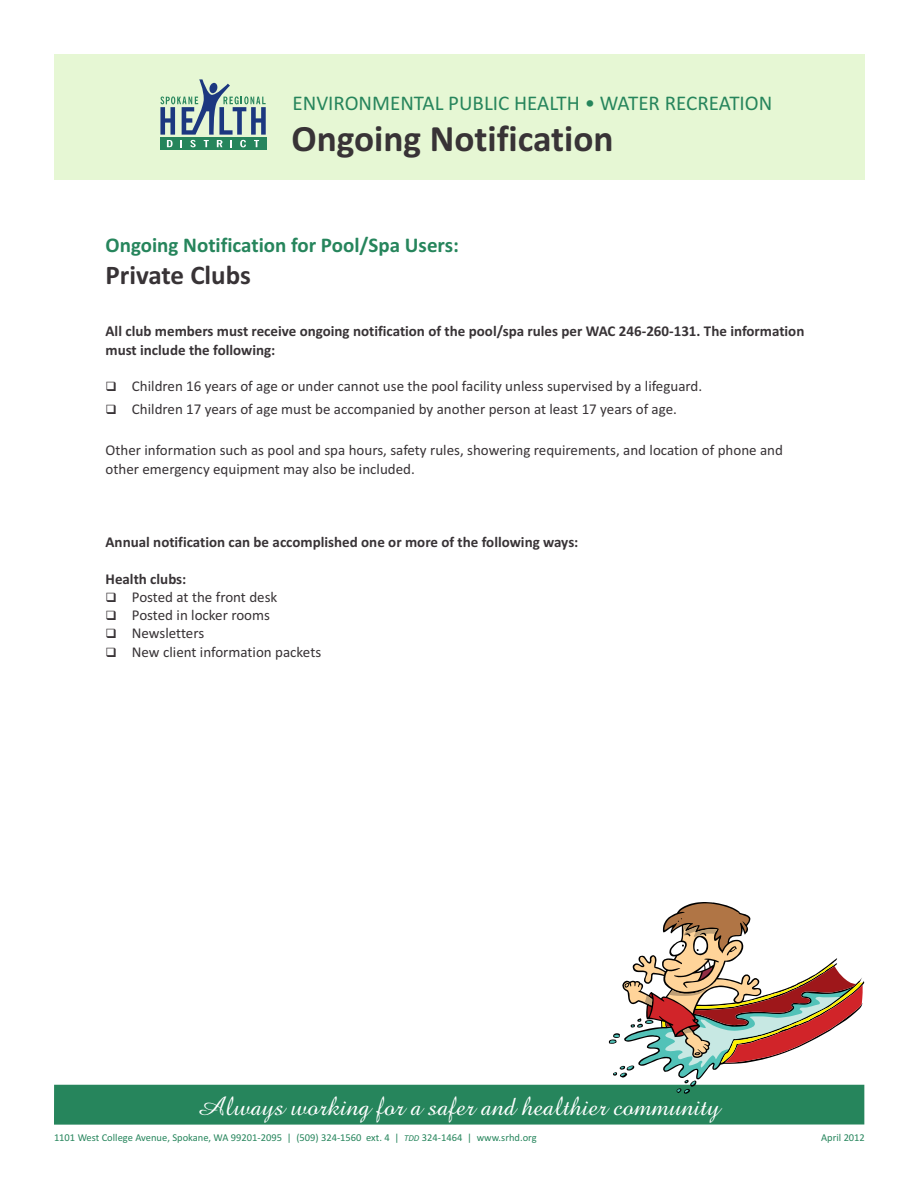
<style>
.page{position:relative;width:918px;height:1188px;background:#fff}
.page>*{position:absolute;margin:0;border:0;box-sizing:border-box;transform-origin:0 0}
.t1{font:700 37.35px "Calibri";color:#383336}
.t2{font:27px "Amazone BT";color:#fff}
.t3{font:700 27px "Calibri";color:#383336}
.t4{font:21px "Calibri";color:#26855c}
.t5{font:700 21px "Calibri";color:#26855c}
.t6{font:15px/18.3px "Calibri";color:#383336}
.t7{font:700 15px/18.3px "Calibri";color:#383336}
.t8{font:10.5px "Calibri";color:#26855c}
.s1{font-style:italic;font-size:9px}
</style>
<div class="page">
<div style="left:54px;top:54px;width:810px;height:126px;background:#e6f7d4"></div>
<div style="left:54px;top:1085px;width:810px;height:40px;background:#26855c"></div>
<div style="left:160px;top:138px;width:106px;height:12px;background:#26855c"></div>
<svg style="left:160px;top:79px;width:106px;height:68px"></svg>
<svg style="left:609px;top:902px;width:255px;height:192px"></svg>
<h3 class="t4" style="left:293px;top:94px;width:481px">ENVIRONMENTAL PUBLIC HEALTH • WATER RECREATION</h3>
<h1 class="t1" style="left:291px;top:123px;width:324px">Ongoing Notification</h1>
<h3 class="t5" style="left:106px;top:236px;width:355px">Ongoing Notification for Pool/Spa Users:</h3>
<h2 class="t3" style="left:106px;top:263px;width:147px">Private Clubs</h2>
<p class="t7" style="left:106px;top:323px;width:700px">All club members must receive ongoing notification of the pool/spa rules per WAC 246-260-131. The information must include the following:</p>
<p class="t6" style="left:106px;top:378px;width:598px">❑ Children 16 years of age or under cannot use the pool facility unless supervised by a lifeguard.</p>
<p class="t6" style="left:106px;top:401px;width:573px">❑ Children 17 years of age must be accompanied by another person at least 17 years of age.</p>
<p class="t6" style="left:106px;top:442px;width:679px">Other information such as pool and spa hours, safety rules, showering requirements, and location of phone and other emergency equipment may also be included.</p>
<p class="t7" style="left:106px;top:534px;width:474px">Annual notification can be accomplished one or more of the following ways:</p>
<p class="t7" style="left:106px;top:571px;width:82px">Health clubs:</p>
<p class="t6" style="left:106px;top:589px;width:173px">❑ Posted at the front desk</p>
<p class="t6" style="left:106px;top:607px;width:166px">❑ Posted in locker rooms</p>
<p class="t6" style="left:106px;top:626px;width:100px">❑ Newsletters</p>
<p class="t6" style="left:106px;top:644px;width:217px">❑ New client information packets</p>
<h2 class="t2" style="left:196px;top:1094px;width:525px">Always working for a safer and healthier community</h2>
<p class="t8" style="left:54px;top:1133px;width:484px">1101 West College Avenue, Spokane, WA 99201-2095 | (509) 324-1560 ext. 4 | <span class="s1">TDD</span> 324-1464 | www.srhd.org</p>
<p class="t8" style="left:821px;top:1133px;width:45px">April 2012</p>
</div>
